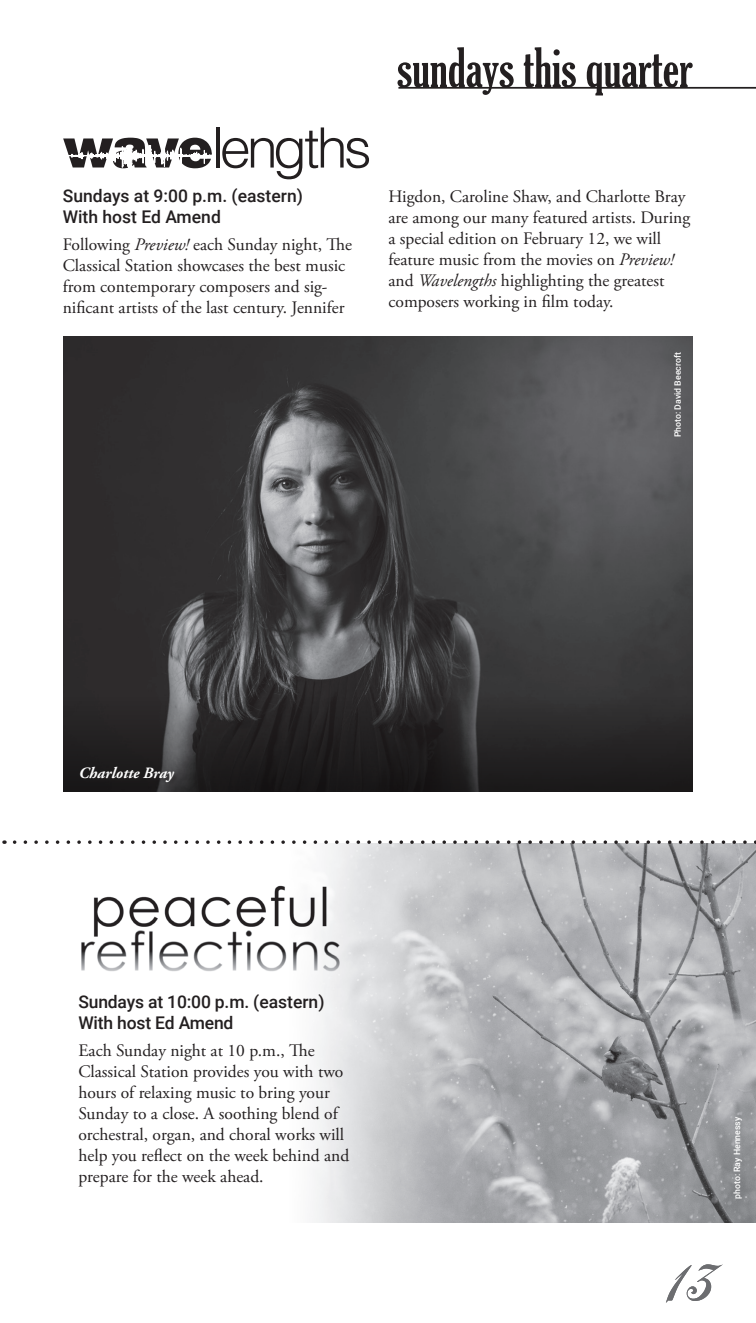
<style>
.page{position:relative;width:756px;height:1323px;background:#fff}
.page>*{position:absolute;margin:0;border:0;box-sizing:border-box;transform-origin:0 0}
.t1{font:63px "Chopin Script";color:#6c6d70}
.t2{font:extra-condensed 52.5px "Gloucester";color:#231f20}
.t3{font:17.5px/21px "Adobe Garamond Pro";color:#231f20}
.t4{font:500 17.5px/21px "Roboto";color:#231f20}
.t5{font:italic 700 15.75px "Adobe Garamond Pro";color:#fff}
.t6{font:500 8.75px "Roboto";color:#fff}
.s1{font-style:italic}
</style>
<div class="page">
<hr style="left:398px;top:87px;width:358px;height:2px;background:#231f20">
<img style="left:314px;top:851px;width:442px;height:371px">
<hr style="left:216px;top:127px;width:3px;height:41px;background:#231f20">
<svg style="left:222px;top:127px;width:147px;height:52px"></svg>
<svg style="left:63px;top:138px;width:149px;height:31px"></svg>
<img style="left:81px;top:877px;width:261px;height:98px">
<div style="left:0;top:834px;width:756px;height:17px;background:#fff;opacity:.75"></div>
<svg style="left:15px;top:840px;width:741px;height:4px"></svg>
<img style="left:63px;top:336px;width:630px;height:350px">
<svg style="left:63px;top:686px;width:630px;height:105px;background:#292728"></svg>
<div style="left:79px;top:765px;width:102px;height:23px;background:#231f20;opacity:.75"></div>
<p class="t4" style="left:63px;top:184px;width:242px">Sundays at 9:00 p.m. (eastern)<br>With host Ed Amend</p>
<p class="t3" style="left:63px;top:235px;width:291px">Following <span class="s1">Preview!</span> each Sunday night, The Classical Station showcases the best music from contemporary composers and sig&shy;nificant artists of the last century. Jennifer</p>
<h2 class="t2" style="left:397px;top:38px;width:298px">sundays this quarter</h2>
<p class="t3" style="left:388px;top:186px;width:303px">Higdon, Caroline Shaw, and Charlotte Bray are among our many featured artists. During a special edition on February 12, we will feature music from the movies on <span class="s1">Preview! </span>and <span class="s1">Wavelengths</span> highlighting the greatest composers working in film today.</p>
<p class="t6" style="left:672px;top:437px;width:87px;rotate:-90deg">Photo: David Beecroft</p>
<p class="t5" style="left:79px;top:764px;width:97px">Charlotte Bray</p>
<p class="t4" style="left:78px;top:991px;width:248px">Sundays at 10:00 p.m. (eastern)<br>With host Ed Amend</p>
<p class="t3" style="left:78px;top:1041px;width:272px">Each Sunday night at 10 p.m., The Classical Station provides you with two hours of relaxing music to bring your Sunday to a close. A soothing blend of orchestral, organ, and choral works will help you reflect on the week behind and prepare for the week ahead.</p>
<p class="t6" style="left:731px;top:1199px;width:84px;rotate:-90deg">photo: Ray Hennessy</p>
<h1 class="t1" style="left:672px;top:1240px;width:51px">13</h1>
</div>
